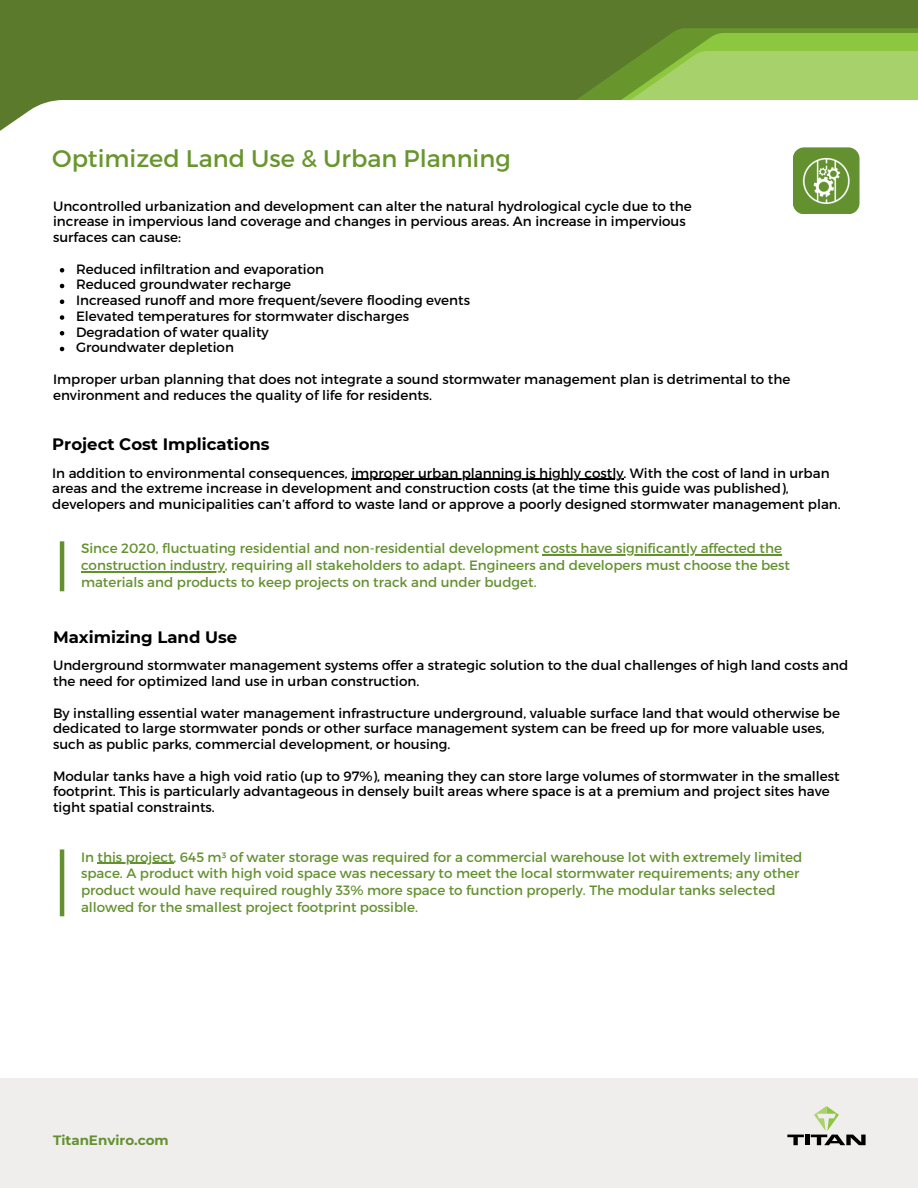
<style>
.page{position:relative;width:918px;height:1188px;background:#fff}
.page>*{position:absolute;margin:0;border:0;box-sizing:border-box;transform-origin:0 0}
.t1{font:24px "Montserrat";color:#68962d}
.t2{font:700 16.5px "Montserrat";color:#000}
.t3{font:13.5px/15.8px "Montserrat";color:#000}
.t4{font:13.5px/16.8px "Montserrat";color:#649130}
.t5{font:700 13.5px "Montserrat";color:#649130}
</style>
<div class="page">
<div style="left:0;top:0;width:918px;height:173px;background:#5b7a2b"></div>
<svg style="left:0;top:100px;width:918px;height:379px"></svg>
<svg style="left:577px;top:28px;width:341px;height:72px;background:#8cb74f"></svg>
<div style="left:0;top:1079px;width:918px;height:109px;background:#efeeed"></div>
<svg style="left:787px;top:1135px;width:17px;height:10px"></svg>
<hr style="left:805px;top:1135px;width:4px;height:10px;background:#000">
<svg style="left:811px;top:1106px;width:55px;height:39px"></svg>
<svg style="left:60px;top:268px;width:4px;height:5px"></svg>
<svg style="left:60px;top:284px;width:4px;height:4px"></svg>
<svg style="left:60px;top:300px;width:4px;height:4px"></svg>
<svg style="left:60px;top:315px;width:4px;height:5px"></svg>
<svg style="left:60px;top:331px;width:4px;height:5px"></svg>
<svg style="left:60px;top:347px;width:4px;height:4px"></svg>
<hr style="left:351px;top:479px;width:273px;height:1px;background:#000">
<hr style="left:60px;top:849px;width:4px;height:67px;background:#649130">
<hr style="left:98px;top:863px;width:76px;height:1px;background:#649130">
<hr style="left:60px;top:541px;width:4px;height:50px;background:#649130">
<hr style="left:543px;top:555px;width:239px;height:1px;background:#649130">
<hr style="left:81px;top:571px;width:144px;height:2px;background:#649130">
<img style="left:790px;top:144px;width:73px;height:74px">
<h1 class="t1" style="left:52px;top:143px;width:460px">Optimized Land Use &amp; Urban Planning</h1>
<p class="t3" style="left:53px;top:197px;width:640px">Uncontrolled urbanization and development can alter the natural hydrological cycle due to the</p>
<p class="t3" style="left:53px;top:213px;width:634px">increase in impervious land coverage and changes in pervious areas. An increase in impervious</p>
<p class="t3" style="left:53px;top:229px;width:129px">surfaces can cause:</p>
<p class="t3" style="left:76px;top:260px;width:250px">Reduced infiltration and evaporation</p>
<p class="t3" style="left:76px;top:276px;width:217px">Reduced groundwater recharge</p>
<p class="t3" style="left:76px;top:292px;width:396px">Increased runoff and more frequent/severe flooding events</p>
<p class="t3" style="left:76px;top:308px;width:335px">Elevated temperatures for stormwater discharges</p>
<p class="t3" style="left:76px;top:323px;width:194px">Degradation of water quality</p>
<p class="t3" style="left:76px;top:339px;width:160px">Groundwater depletion</p>
<p class="t3" style="left:53px;top:371px;width:739px">Improper urban planning that does not integrate a sound stormwater management plan is detrimental to the environment and reduces the quality of life for residents.</p>
<p class="t2" style="left:52px;top:434px;width:219px">Project Cost Implications</p>
<p class="t3" style="left:52px;top:464px;width:779px">In addition to environmental consequences, improper urban planning is highly costly. With the cost of land in urban</p>
<h2 class="t3" style="left:52px;top:480px;width:790px">areas and the extreme increase in development and construction costs (at the time this guide was published), developers and municipalities can’t afford to waste land or approve a poorly designed stormwater management plan.</h2>
<p class="t4" style="left:81px;top:540px;width:711px">Since 2020, fluctuating residential and non-residential development costs have significantly affected the construction industry, requiring all stakeholders to adapt. Engineers and developers must choose the best materials and products to keep projects on track and under budget.</p>
<p class="t2" style="left:53px;top:627px;width:186px">Maximizing Land Use</p>
<p class="t3" style="left:53px;top:657px;width:797px">Underground stormwater management systems offer a strategic solution to the dual challenges of high land costs and the need for optimized land use in urban construction.</p>
<h2 class="t3" style="left:53px;top:704px;width:788px">By installing essential water management infrastructure underground, valuable surface land that would otherwise be dedicated to large stormwater ponds or other surface management system can be freed up for more valuable uses, such as public parks, commercial development, or housing.</h2>
<p class="t3" style="left:53px;top:767px;width:788px">Modular tanks have a high void ratio (up to 97%), meaning they can store large volumes of stormwater in the smallest footprint. This is particularly advantageous in densely built areas where space is at a premium and project sites have tight spatial constraints.</p>
<p class="t4" style="left:81px;top:848px;width:723px">In this project, 645 m³ of water storage was required for a commercial warehouse lot with extremely limited</p>
<p class="t4" style="left:81px;top:865px;width:720px">space. A product with high void space was necessary to meet the local stormwater requirements; any other product would have required roughly 33% more space to function properly. The modular tanks selected allowed for the smallest project footprint possible.</p>
<p class="t5" style="left:53px;top:1132px;width:117px">TitanEnviro.com</p>
</div>
